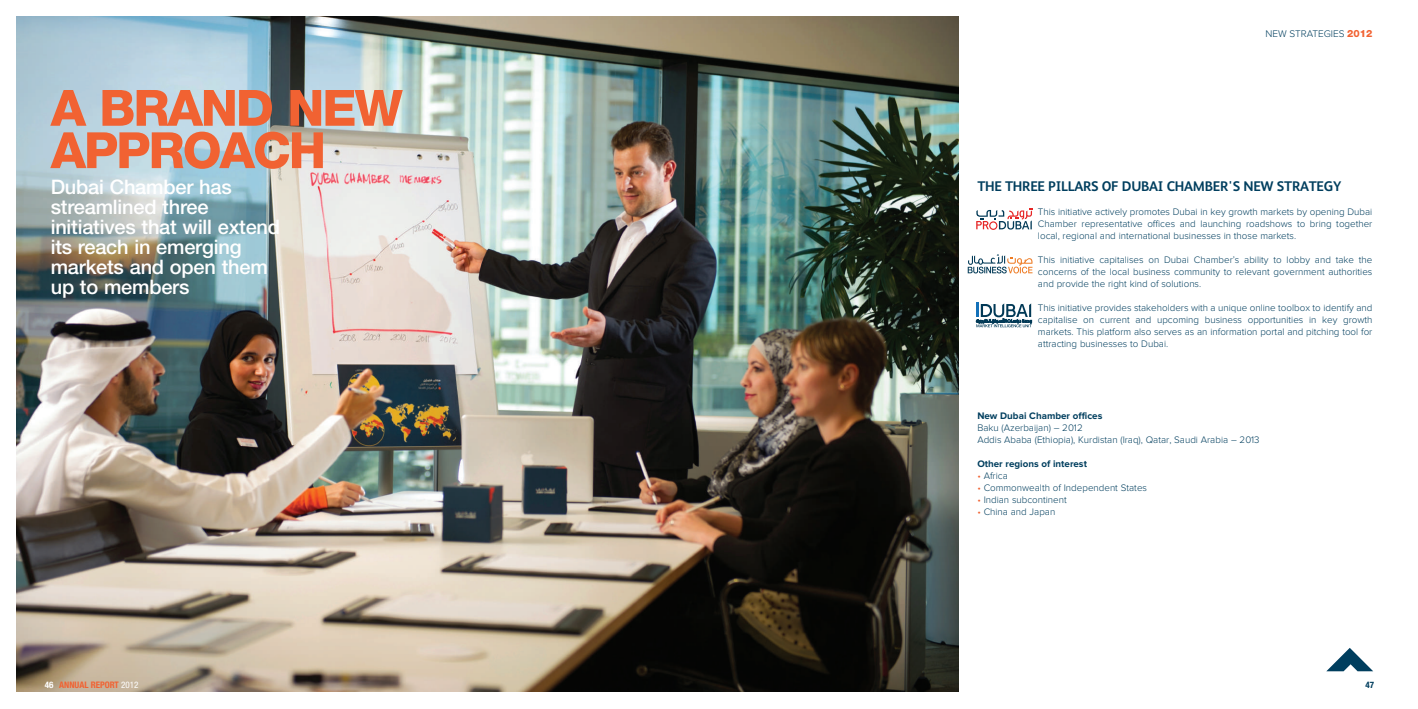
<style>
.page{position:relative;width:1418px;height:709px;background:#fff}
.page>*{position:absolute;margin:0;border:0;box-sizing:border-box;transform-origin:0 0}
.t1{font:800 50px/42.3px "Helvetica Neue";letter-spacing:-.04em;color:#f16232}
.t2{font:500 20px/20px "Helvetica Neue LT Std";letter-spacing:-.01em;color:#fff}
.t3{font:700 14px "FS Albert";letter-spacing:-.02em;color:#003e5e}
.t4{font:300 10px "Proxima Nova";color:#003e5e}
.t5{font:800 10px "Helvetica Neue";color:#f16232}
.t6{font:300 9.8px/12px "Proxima Nova";color:#003e5e;text-align:justify}
.t7{font:700 9.8px "Proxima Nova";color:#003e5e}
.t8{font:700 condensed 9px "Helvetica Neue";color:#f16232}
.t9{font:700 condensed 9px "Helvetica Neue";color:#003e5e}
.s1{color:#fff}
.s2{font-weight:400;color:#fff}
.s3{color:#f16232}
</style>
<div class="page">
<img style="left:17px;top:16px;width:941px;height:675px">
<svg style="left:1326px;top:648px;width:47px;height:23px"></svg>
<svg style="left:976px;top:208px;width:56px;height:22px"></svg>
<svg style="left:967px;top:254px;width:65px;height:19px"></svg>
<svg style="left:976px;top:302px;width:55px;height:25px"></svg>
<h1 class="t1" style="left:51px;top:87px;width:353px">A BRAND NEW<br>APPROACH</h1>
<h2 class="t2" style="left:51px;top:177px;width:231px">Dubai Chamber has streamlined three initiatives that will extend its reach in emerging markets and open them up to members</h2>
<p class="t8" style="left:45px;top:679px;width:95px"><span class="s1">46</span> ANNUAL REPORT <span class="s2">2012</span></p>
<p class="t4" style="left:1265px;top:29px;width:31px">NEW strategies</p>
<p class="t5" style="left:1347px;top:27px;width:27px">2012</p>
<h3 class="t3" style="left:977px;top:178px;width:37px">THE THREE</h3>
<h3 class="t3" style="left:1048px;top:178px;width:8px">PILLARS</h3>
<h3 class="t3" style="left:1101px;top:178px;width:84px">OF DUBAI CHAM</h3>
<h3 class="t3" style="left:1204px;top:178px;width:81px">BER'S NEW STRATEGY</h3>
<p class="t6" style="left:1037px;top:206px;width:336px">This initiative actively promotes Dubai in key growth markets by opening Dubai Chamber representative offices and launching roadshows to bring together local, regional and international businesses in those markets.</p>
<p class="t6" style="left:1037px;top:254px;width:336px">This initiative capitalises on Dubai Chamber’s ability to lobby and take the concerns of the local business community to relevant government authorities and provide the right kind of solutions.</p>
<p class="t6" style="left:1037px;top:302px;width:336px">This initiative provides stakeholders with a unique online toolbox to identify and capitalise on current and upcoming business opportunities in key growth markets. This platform also serves as an information portal and pitching tool for attracting businesses to Dubai.</p>
<p class="t7" style="left:977px;top:411px;width:126px">New Dubai Chamber offices</p>
<p class="t6" style="left:977px;top:422px;width:284px">Baku (Azerbaijan) – 2012<br>Addis Ababa (Ethiopia), Kurdistan (Iraq), Qatar, Saudi Arabia – 2013</p>
<p class="t7" style="left:977px;top:459px;width:111px">Other regions of interest</p>
<p class="t6" style="left:977px;top:470px;width:32px"><span class="s3">•</span> Africa</p>
<p class="t6" style="left:977px;top:482px;width:171px"><span class="s3">•</span> Commonwealth of Independent States</p>
<p class="t6" style="left:977px;top:494px;width:91px"><span class="s3">•</span> Indian subcontinent</p>
<p class="t6" style="left:977px;top:506px;width:79px"><span class="s3">•</span> China and Japan</p>
<p class="t9" style="left:1365px;top:679px;width:10px">47</p>
</div>
